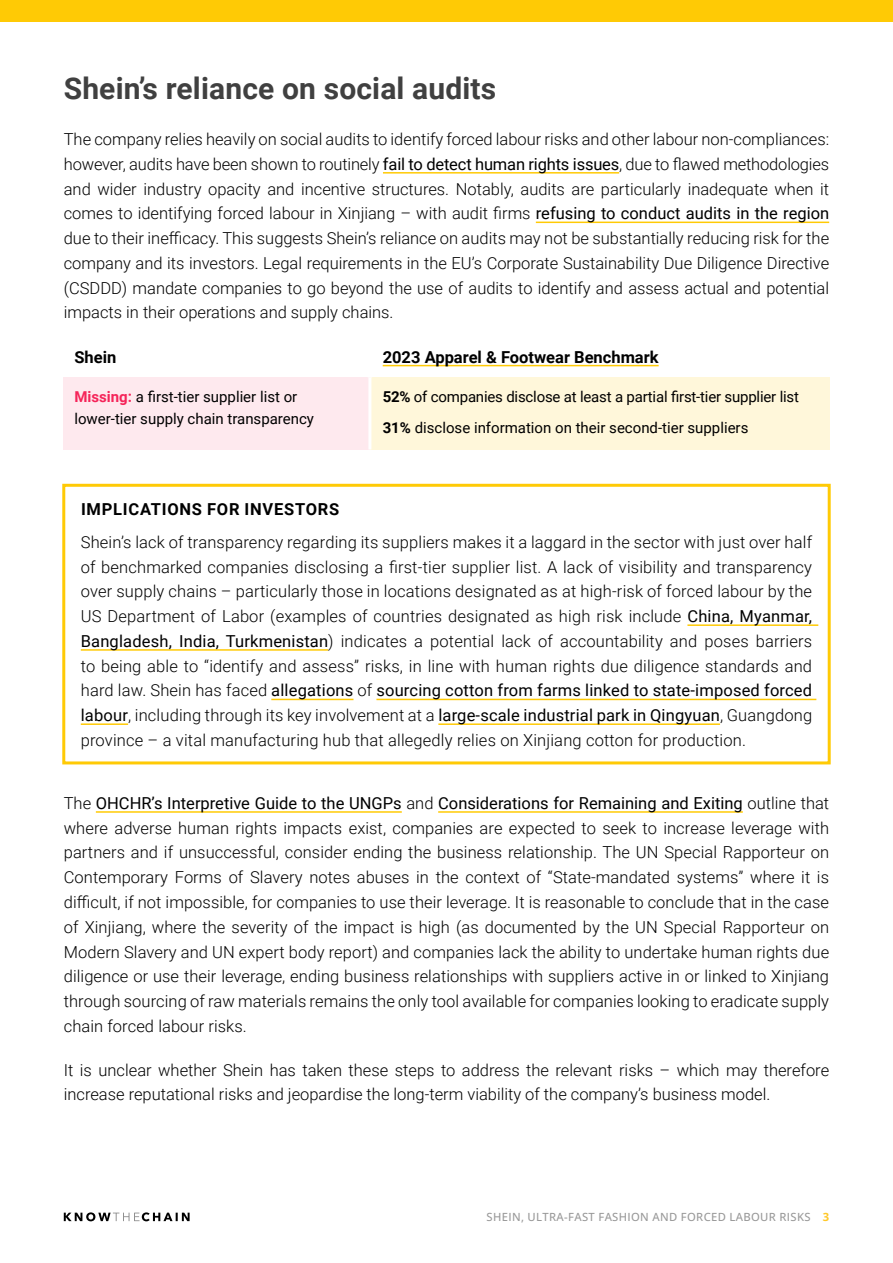
<style>
.page{position:relative;width:893px;height:1263px;background:#fff}
.page>*{position:absolute;margin:0;border:0;box-sizing:border-box;transform-origin:0 0}
.Header_2{font:700 30px "Roboto";letter-spacing:.005em;color:#404040}
.Main{font:300 16.5px/24.8px "Roboto";color:#000;text-align:justify}
.Main___Frame{font:300 16.5px/24.8px "Roboto";letter-spacing:.01em;color:#000;text-align:justify}
.Table_Text{font:700 16.5px "Roboto";color:#000}
.Main___Frame-2{font:700 16.5px "Roboto";letter-spacing:.045em;color:#000}
.Table_Text-2{font:15px/22.5px "Roboto";color:#000}
.t1{font:500 11.25px "Open Sans";letter-spacing:.03em;color:#999}
.s1{font-weight:400}
.s2{font-weight:700;color:#f52459}
.s3{font-weight:700}
.s4{font-weight:700;color:#ffc828}
</style>
<div class="page">
<hr style="left:383px;top:172px;width:236px;height:2px;background:#ffca05">
<hr style="left:536px;top:222px;width:293px;height:1px;background:#ffca05">
<div style="left:62px;top:484px;width:769px;height:280px;border:3px solid #ffca05"></div>
<hr style="left:687px;top:624px;width:131px;height:2px;background:#ffca05">
<hr style="left:81px;top:649px;width:247px;height:2px;background:#ffca05">
<hr style="left:271px;top:699px;width:82px;height:1px;background:#ffca05">
<hr style="left:376px;top:699px;width:440px;height:1px;background:#ffca05">
<hr style="left:81px;top:723px;width:47px;height:2px;background:#ffca05">
<hr style="left:438px;top:723px;width:282px;height:2px;background:#ffca05">
<hr style="left:96px;top:811px;width:306px;height:2px;background:#ffca05">
<hr style="left:438px;top:811px;width:305px;height:2px;background:#ffca05">
<div style="left:64px;top:377px;width:306px;height:72px;background:#fee9ee"></div>
<div style="left:370px;top:377px;width:459px;height:72px;background:#fff7da"></div>
<hr style="left:368px;top:377px;width:3px;height:72px;background:#fff">
<hr style="left:383px;top:365px;width:276px;height:1px;background:#ffca05">
<svg style="left:64px;top:1212px;width:126px;height:9px"></svg>
<div style="left:0;top:0;width:893px;height:21px;background:#ffca05"></div>
<p class="Header_2" style="left:64px;top:67px;width:434px">Shein’s reliance on social audits</p>
<p class="Main" style="left:64px;top:126px;width:767px">The company relies heavily on social audits to identify forced labour risks and other labour non-compliances: however, audits have been shown to routinely <span class="s1">fail to detect human rights issues</span>, due to flawed methodologies and wider industry opacity and incentive structures. Notably, audits are particularly inadequate when it comes to identifying forced labour in Xinjiang – with audit firms <span class="s1">refusing to conduct audits in the region </span>due to their inefficacy. This suggests Shein’s reliance on audits may not be substantially reducing risk for the company and its investors. Legal requirements in the EU’s Corporate Sustainability Due Diligence Directive (CSDDD) mandate companies to go beyond the use of audits to identify and assess actual and potential impacts in their operations and supply chains.</p>
<p class="Table_Text" style="left:74px;top:345px;width:43px">Shein</p>
<p class="Table_Text" style="left:383px;top:345px;width:277px">2023 Apparel &amp; Footwear Benchmark</p>
<p class="Table_Text-2" style="left:74px;top:384px;width:241px"><span class="s2">Missing:</span> a first-tier supplier list or lower-tier supply chain transparency</p>
<p class="Table_Text-2" style="left:383px;top:384px;width:418px"><span class="s3">52%</span> of companies disclose at least a partial first-tier supplier list</p>
<p class="Table_Text-2" style="left:383px;top:415px;width:367px"><span class="s3">31%</span> disclose information on their second-tier suppliers</p>
<p class="Main___Frame-2" style="left:81px;top:497px;width:260px">IMPLICATIONS FOR INVESTORS</p>
<p class="Main___Frame" style="left:81px;top:529px;width:733px">Shein’s lack of transparency regarding its suppliers makes it a laggard in the sector with just over half of benchmarked companies disclosing a first-tier supplier list. A lack of visibility and transparency over supply chains – particularly those in locations designated as at high-risk of forced labour by the US Department of Labor (examples of countries designated as high risk include <span class="s1">China, Myanmar, Bangladesh, India, Turkmenistan</span>) indicates a potential lack of accountability and poses barriers to being able to “identify and assess” risks, in line with human rights due diligence standards and hard law. Shein has faced <span class="s1">allegations</span> of <span class="s1">sourcing cotton from farms linked to state-imposed forced labour</span>, including through its key involvement at a <span class="s1">large-scale industrial park in Qingyuan</span>, Guangdong province – a vital manufacturing hub that allegedly relies on Xinjiang cotton for production.</p>
<p class="Main" style="left:64px;top:790px;width:767px">The <span class="s1">OHCHR’s Interpretive Guide to the UNGPs</span> and <span class="s1">Considerations for Remaining and Exiting</span> outline that where adverse human rights impacts exist, companies are expected to seek to increase leverage with partners and if unsuccessful, consider ending the business relationship. The UN Special Rapporteur on Contemporary Forms of Slavery notes abuses in the context of “State-mandated systems” where it is difficult, if not impossible, for companies to use their leverage. It is reasonable to conclude that in the case of Xinjiang, where the severity of the impact is high (as documented by the UN Special Rapporteur on Modern Slavery and UN expert body report) and companies lack the ability to undertake human rights due diligence or use their leverage, ending business relationships with suppliers active in or linked to Xinjiang through sourcing of raw materials remains the only tool available for companies looking to eradicate supply chain forced labour risks.</p>
<p class="Main" style="left:64px;top:1057px;width:767px">It is unclear whether Shein has taken these steps to address the relevant risks – which may therefore increase reputational risks and jeopardise the long-term viability of the company’s business model.</p>
<p class="t1" style="left:487px;top:1209px;width:344px">SHEIN, ULTRA-FAST FASHION AND FORCED LABOUR RISKS <span class="s4">3</span></p>
</div>
